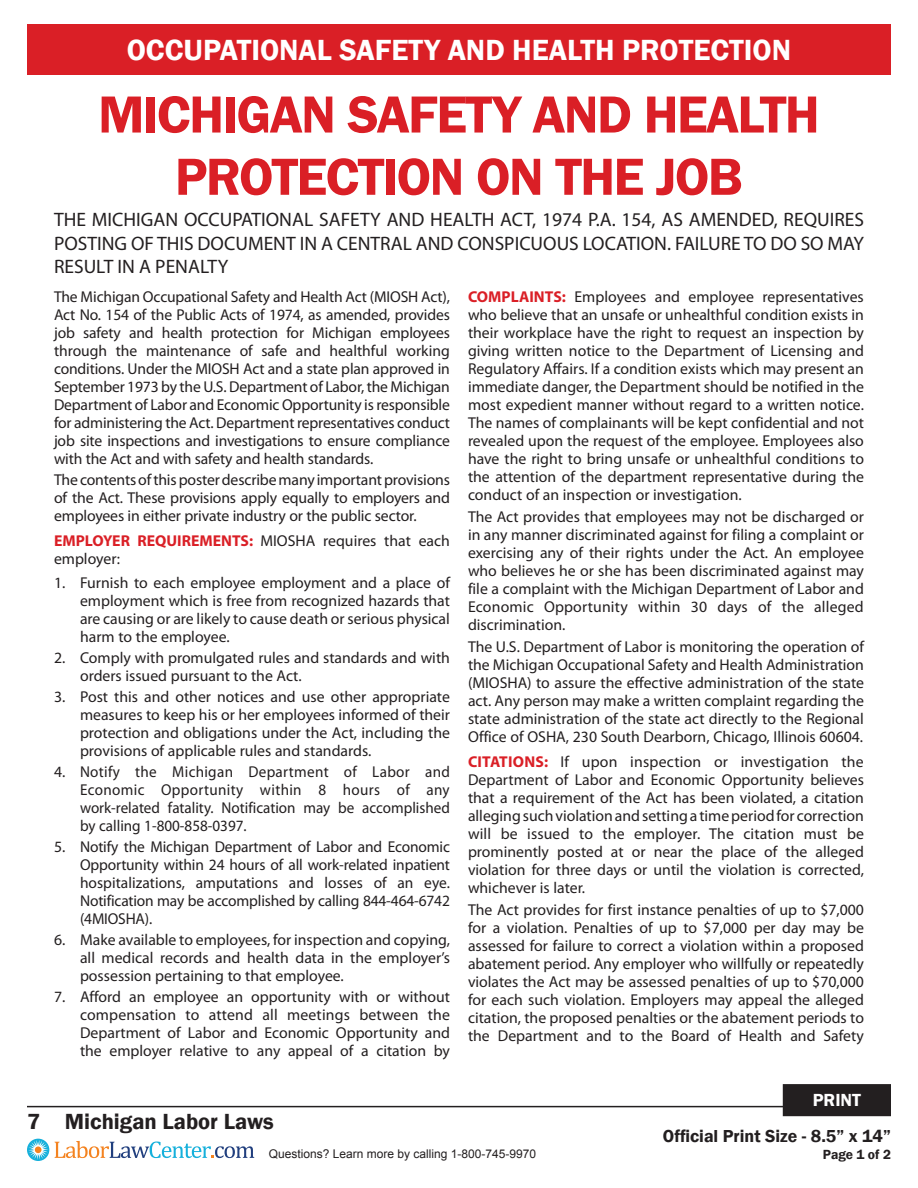
<style>
.page{position:relative;width:918px;height:1188px;background:#fff}
.page>*{position:absolute;margin:0;border:0;box-sizing:border-box;transform-origin:0 0}
.t1{font:600 54px "Franklin Gothic";letter-spacing:-.03em;color:#da1f26}
.t2{font:600 30px "Franklin Gothic";color:#fff}
.t3{font:600 22.5px "Franklin Gothic";color:#231f20}
.t4{font:19.5px/23.4px "Myriad Pro";color:#231f20;text-align:justify}
.t5{font:600 18px "Franklin Gothic";color:#fff}
.t6{font:600 17.85px "Franklin Gothic";color:#231f20}
.t7{font:15.75px/18px "Myriad Pro";color:#231f20;text-align:justify}
.t8{font:600 13.65px "Franklin Gothic";color:#231f20}
.t9{font:12px "Arial";color:#231f20}
.s1{font-weight:700;color:#da1f26}
</style>
<div class="page">
<hr style="left:27px;top:1106px;width:864px;height:1px;background:#231f20">
<svg style="left:27px;top:1139px;width:22px;height:22px"></svg>
<div style="left:35px;top:1146px;width:7px;height:7px;background:#f58320;border-radius:50%"></div>
<svg style="left:55px;top:1141px;width:199px;height:17px"></svg>
<div style="left:784px;top:1086px;width:106px;height:29px;background:#231f20"></div>
<div style="left:783px;top:1084px;width:108px;height:32px;border:3px solid #231f20"></div>
<div style="left:27px;top:24px;width:864px;height:50px;background:#da1f26"></div>
<p class="t2" style="left:127px;top:31px;width:666px">OCCUPATIONAL SAFETY AND HEALTH PROTECTION</p>
<p class="t1" style="left:98px;top:81px;width:723px">MICHIGAN SAFETY AND HEALTH</p>
<p class="t1" style="left:175px;top:143px;width:570px">PROTECTION ON THE JOB</p>
<p class="t4" style="left:54px;top:208px;width:812px">THE MICHIGAN OCCUPATIONAL SAFETY AND HEALTH ACT, 1974 P.A. 154, AS AMENDED, REQUIRES POSTING OF THIS DOCUMENT IN A CENTRAL AND CONSPICUOUS LOCATION. FAILURE TO DO SO MAY RESULT IN A PENALTY</p>
<p class="t7" style="left:54px;top:287px;width:398px">The Michigan Occupational Safety and Health Act (MIOSH Act), Act No. 154 of the Public Acts of 1974, as amended, provides job safety and health protection for Michigan employees through the maintenance of safe and healthful working conditions. Under the MIOSH Act and a state plan approved in September 1973 by the U.S. Department of Labor, the Michigan Department of Labor and Economic Opportunity is responsible for administering the Act. Department representatives conduct job site inspections and investigations to ensure compliance with the Act and with safety and health standards.</p>
<p class="t7" style="left:54px;top:470px;width:398px">The contents of this poster describe many important provisions of the Act. These provisions apply equally to employers and employees in either private industry or the public sector.</p>
<p class="t7" style="left:54px;top:531px;width:397px"><span class="s1">EMPLOYER REQUIREMENTS:</span> MIOSHA requires that each employer:</p>
<p class="t7" style="left:80px;top:574px;width:372px;text-indent:-26px">1. Furnish to each employee employment and a place of employment which is free from recognized hazards that are causing or are likely to cause death or serious physical harm to the employee.</p>
<p class="t7" style="left:80px;top:649px;width:371px;text-indent:-26px">2. Comply with promulgated rules and standards and with orders issued pursuant to the Act.</p>
<p class="t7" style="left:80px;top:688px;width:372px;text-indent:-26px">3. Post this and other notices and use other appropriate measures to keep his or her employees informed of their protection and obligations under the Act, including the provisions of applicable rules and standards.</p>
<p class="t7" style="left:80px;top:763px;width:371px;text-indent:-26px">4. Notify the Michigan Department of Labor and Economic Opportunity within 8 hours of any work-related fatality. Notification may be accomplished by calling 1-800-858-0397.</p>
<p class="t7" style="left:80px;top:838px;width:372px;text-indent:-26px">5. Notify the Michigan Department of Labor and Economic Opportunity within 24 hours of all work-related inpatient hospitalizations, amputations and losses of an eye.<br>Notification may be accomplished by calling 844-464-6742 (4MIOSHA).</p>
<p class="t7" style="left:80px;top:931px;width:371px;text-indent:-26px">6. Make available to employees, for inspection and copying, all medical records and health data in the employer’s possession pertaining to that employee.</p>
<p class="t7" style="left:80px;top:988px;width:372px;text-indent:-26px">7. Afford an employee an opportunity with or without compensation to attend all meetings between the Department of Labor and Economic Opportunity and the employer relative to any appeal of a citation by</p>
<p class="t7" style="left:468px;top:287px;width:398px"><span class="s1">COMPLAINTS:</span> Employees and employee representatives who believe that an unsafe or unhealthful condition exists in their workplace have the right to request an inspection by giving written notice to the Department of Licensing and Regulatory Affairs. If a condition exists which may present an immediate danger, the Department should be notified in the most expedient manner without regard to a written notice.<br>The names of complainants will be kept confidential and not revealed upon the request of the employee. Employees also have the right to bring unsafe or unhealthful conditions to the attention of the department representative during the conduct of an inspection or investigation.</p>
<p class="t7" style="left:468px;top:507px;width:398px">The Act provides that employees may not be discharged or in any manner discriminated against for filing a complaint or exercising any of their rights under the Act. An employee who believes he or she has been discriminated against may file a complaint with the Michigan Department of Labor and Economic Opportunity within 30 days of the alleged discrimination.</p>
<p class="t7" style="left:468px;top:637px;width:398px">The U.S. Department of Labor is monitoring the operation of the Michigan Occupational Safety and Health Administration (MIOSHA) to assure the effective administration of the state act. Any person may make a written complaint regarding the state administration of the state act directly to the Regional Office of OSHA, 230 South Dearborn, Chicago, Illinois 60604.</p>
<p class="t7" style="left:468px;top:752px;width:398px"><span class="s1">CITATIONS:</span> If upon inspection or investigation the Department of Labor and Economic Opportunity believes that a requirement of the Act has been violated, a citation alleging such violation and setting a time period for correction will be issued to the employer. The citation must be prominently posted at or near the place of the alleged violation for three days or until the violation is corrected, whichever is later.</p>
<p class="t7" style="left:468px;top:900px;width:398px">The Act provides for first instance penalties of up to $7,000 for a violation. Penalties of up to $7,000 per day may be assessed for failure to correct a violation within a proposed abatement period. Any employer who willfully or repeatedly violates the Act may be assessed penalties of up to $70,000 for each such violation. Employers may appeal the alleged citation, the proposed penalties or the abatement periods to the Department and to the Board of Health and Safety</p>
<p class="t3" style="left:27px;top:1107px;width:248px">7 Michigan Labor Laws</p>
<p class="t9" style="left:269px;top:1146px;width:269px">Questions? Learn more by calling 1-800-745-9970</p>
<p class="t5" style="left:813px;top:1089px;width:50px">PRINT</p>
<p class="t6" style="left:663px;top:1125px;width:229px">Official Print Size - 8.5” x 14”</p>
<p class="t8" style="left:823px;top:1146px;width:70px">Page 1 of 2</p>
</div>
